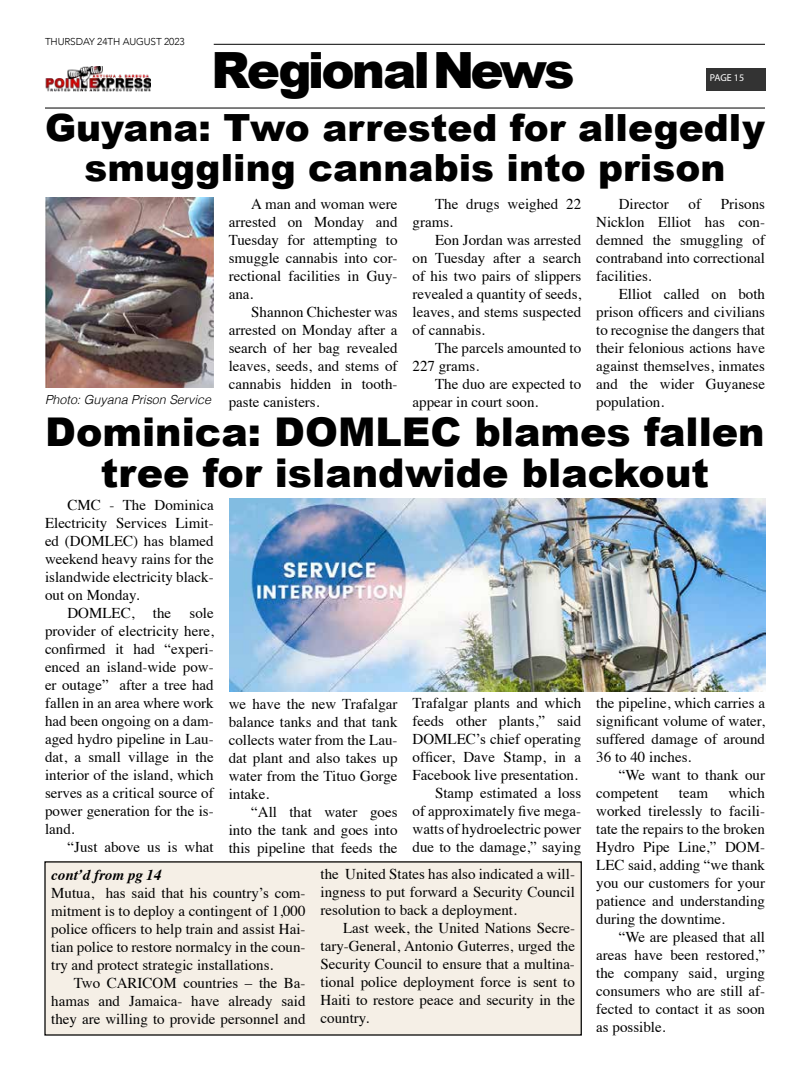
<style>
.page{position:relative;width:810px;height:1080px;background:#fff}
.page>*{position:absolute;margin:0;border:0;box-sizing:border-box;transform-origin:0 0}
.t1{font:900 50px "Arial";letter-spacing:-.06em;color:#000}
.t2{font:900 39.62px/41.2px "Arial";color:#000;text-align:center}
.t3{font:900 37.5px/40px "Arial";color:#000;text-align:center}
.t4{font:15px/18px "Times";color:#000;text-align:justify}
.t5{font:italic 700 15px "Times";color:#000}
.t6{font:italic 300 12.5px "Helvetica";color:#000}
.t7{font:300 10px "Avenir";letter-spacing:-.01em;color:#000}
.t8{font:10px "Myriad Pro";letter-spacing:-.005em;color:#fff}
</style>
<div class="page">
<hr style="left:45px;top:107px;width:720px;height:2px;background:#333">
<hr style="left:214px;top:44px;width:551px;height:1px;background:#333">
<div style="left:706px;top:68px;width:60px;height:23px;background:#333"></div>
<img style="left:45px;top:66px;width:106px;height:25px">
<div style="left:45px;top:862px;width:536px;height:173px;background:#f5efe6"></div>
<img style="left:229px;top:498px;width:537px;height:193px">
<img style="left:45px;top:197px;width:169px;height:191px">
<p class="t7" style="left:45px;top:35px;width:141px">THURSDAY 24TH AUGUST 2023</p>
<h1 class="t1" style="left:211px;top:34px;width:365px">RegionalNews</h1>
<p class="t8" style="left:710px;top:72px;width:36px">PAGE 15</p>
<h3 class="t3" style="left:45px;top:106px;width:722px">Guyana: Two arrested for allegedly smuggling cannabis into prison</h3>
<p class="t4" style="left:229px;top:193px;width:170px;text-indent:22px">A man and woman were arrested on Monday and Tuesday for attempting to smuggle cannabis into cor&shy;rectional facilities in Guy&shy;ana.</p>
<p class="t4" style="left:229px;top:301px;width:170px;text-indent:22px">Shannon Chichester was arrested on Monday after a search of her bag revealed leaves, seeds, and stems of cannabis hidden in tooth&shy;paste canisters.</p>
<p class="t4" style="left:413px;top:193px;width:170px;text-indent:22px">The drugs weighed 22 grams.</p>
<p class="t4" style="left:413px;top:229px;width:170px;text-indent:22px">Eon Jordan was arrested on Tuesday after a search of his two pairs of slippers revealed a quantity of seeds, leaves, and stems suspected of cannabis.</p>
<p class="t4" style="left:413px;top:337px;width:170px;text-indent:22px">The parcels amounted to<br>227 grams.</p>
<p class="t4" style="left:413px;top:373px;width:170px;text-indent:22px">The duo are expected to appear in court soon.</p>
<p class="t4" style="left:619px;top:193px;width:51px">Director</p>
<p class="t4" style="left:689px;top:193px;width:14px">of</p>
<p class="t4" style="left:596px;top:193px;width:170px;text-indent:125px">Prisons Nicklon Elliot has con&shy;demned the smuggling of contraband into correctional facilities.</p>
<p class="t4" style="left:596px;top:283px;width:170px;text-indent:22px">Elliot called on both prison officers and civilians to recognise the dangers that their felonious actions have against themselves, inmates and the wider Guyanese population.</p>
<p class="t6" style="left:45px;top:389px;width:168px">Photo: Guyana Prison Service</p>
<h2 class="t2" style="left:45px;top:410px;width:721px">Dominica: DOMLEC blames fallen tree for islandwide blackout</h2>
<p class="t4" style="left:45px;top:495px;width:170px;text-indent:22px">CMC - The Dominica Electricity Services Limit&shy;ed (DOMLEC) has blamed weekend heavy rains for the islandwide electricity black&shy;out on Monday.</p>
<p class="t4" style="left:45px;top:603px;width:170px;text-indent:22px">DOMLEC, the sole provider of electricity here, confirmed it had “experi&shy;enced an island-wide pow&shy;er outage” after a tree had fallen in an area where work had been ongoing on a dam&shy;aged hydro pipeline in Lau&shy;dat, a small village in the interior of the island, which serves as a critical source of power generation for the is&shy;land.</p>
<p class="t4" style="left:68px;top:837px;width:148px">“Just above us is what</p>
<p class="t4" style="left:413px;top:693px;width:170px;text-align:right">Trafalgar plants and which feeds other plants,” said<br>DOMLEC’s chief operating officer, Dave Stamp, in a<br>Facebook live presentation.<br>Stamp estimated a loss<br>of approximately five mega&shy;watts of hydroelectric power due to the damage,” saying</p>
<p class="t4" style="left:596px;top:693px;width:170px">the pipeline, which carries a significant volume of water, suffered damage of around 36 to 40 inches.</p>
<p class="t4" style="left:229px;top:693px;width:170px">we have the new Trafalgar balance tanks and that tank collects water from the Lau&shy;dat plant and also takes up water from the Tituo Gorge intake.</p>
<p class="t4" style="left:229px;top:801px;width:170px;text-indent:22px">“All that water goes into the tank and goes into this pipeline that feeds the</p>
<p class="t4" style="left:596px;top:765px;width:170px;text-indent:22px">“We want to thank our competent</p>
<p class="t4" style="left:596px;top:783px;width:170px;text-indent:132px">which worked tirelessly to facili&shy;tate the repairs to the broken Hydro Pipe Line,” DOM-LEC said, adding “we thank you our customers for your patience and understanding during the downtime.</p>
<p class="t4" style="left:596px;top:927px;width:170px;text-indent:22px">“We are pleased that all areas have been restored,” the company said, urging consumers who are still af&shy;fected to contact it as soon as possible.</p>
<p class="t4" style="left:679px;top:783px;width:31px">team</p>
<p class="t4" style="left:321px;top:864px;width:256px">the United States has also indicated a will&shy;ingness to put forward a Security Council resolution to back a deployment.</p>
<p class="t4" style="left:321px;top:918px;width:256px;text-indent:22px">Last week, the United Nations Secre&shy;tary-General, Antonio Guterres, urged the Security Council to ensure that a multina&shy;tional police deployment force is sent to Haiti to restore peace and security in the country.</p>
<p class="t5" style="left:51px;top:861px;width:112px">cont’d from pg 14</p>
<p class="t4" style="left:51px;top:882px;width:256px">Mutua, has said that his country’s com&shy;mitment is to deploy a contingent of 1,000 police officers to help train and assist Hai&shy;tian police to restore normalcy in the coun&shy;try and protect strategic installations.</p>
<p class="t4" style="left:51px;top:972px;width:256px;text-indent:22px">Two CARICOM countries – the Ba&shy;hamas and Jamaica- have already said they are willing to provide personnel and</p>
</div>
